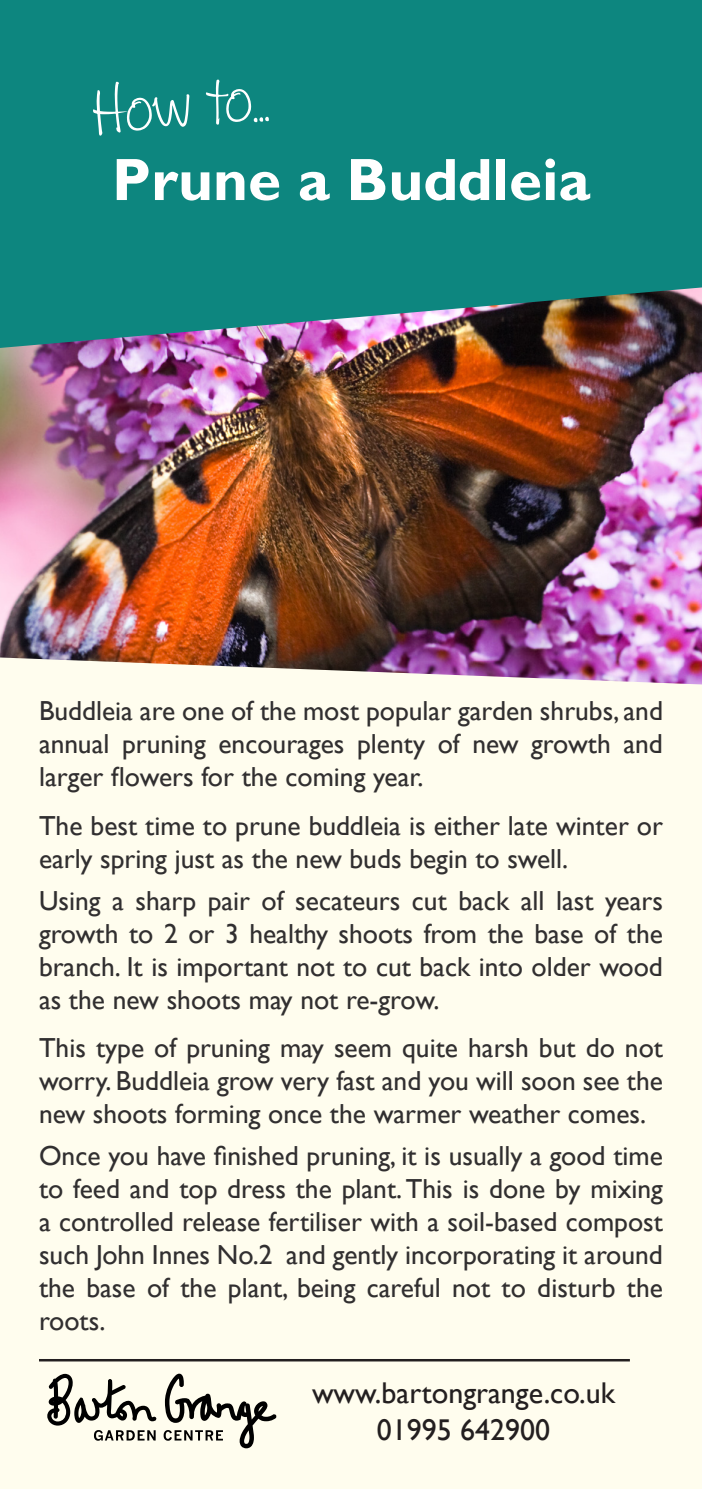
<style>
.page{position:relative;width:702px;height:1489px;background:#fff}
.page>*{position:absolute;margin:0;border:0;box-sizing:border-box;transform-origin:0 0}
.t1{font:60.25px "Drawing with markers";color:#fff}
.t2{font:700 60px "Gill Sans";color:#fff}
.t3{font:30px "Gill Sans";color:#231f20}
.t4{font:27.5px/33px "Gill Sans";color:#312f30;text-align:justify}
</style>
<div class="page">
<div style="left:0;top:0;width:702px;height:1488px;background:#fffdee"></div>
<svg style="left:47px;top:1373px;width:110px;height:67px"></svg>
<svg style="left:164px;top:1373px;width:113px;height:75px"></svg>
<hr style="left:39px;top:1358px;width:591px;height:3px;background:#231f20">
<img style="left:0;top:348px;width:702px;height:336px">
<svg style="left:0;top:0;width:702px;height:348px;fill:#0d867f"></svg>
<p class="t1" style="left:88px;top:74px;width:179px;rotate:-5deg">How to...</p>
<p class="t2" style="left:112px;top:144px;width:480px">Prune a Buddleia</p>
<p class="t2" style="left:205px;top:171px;width:294px">a Buddleia</p>
<p class="t4" style="left:39px;top:695px;width:625px">Buddleia are one of the most popular garden shrubs, and annual pruning encourages plenty of new growth and larger flowers for the coming year.</p>
<p class="t4" style="left:39px;top:809px;width:625px">The best time to prune buddleia is either late winter or early spring just as the new buds begin to swell.</p>
<p class="t4" style="left:39px;top:884px;width:625px">Using a sharp pair of secateurs cut back all last years growth to 2 or 3 healthy shoots from the base of the branch. It is important not to cut back into older wood as the new shoots may not re-grow.</p>
<p class="t4" style="left:39px;top:1031px;width:625px">This type of pruning may seem quite harsh but do not worry. Buddleia grow very fast and you will soon see the new shoots forming once the warmer weather comes.</p>
<p class="t4" style="left:39px;top:1139px;width:625px">Once you have finished pruning, it is usually a good time to feed and top dress the plant. This is done by mixing a controlled release fertiliser with a soil-based compost such John Innes No.2 and gently incorporating it around the base of the plant, being careful not to disturb the roots.</p>
<p class="t3" style="left:312px;top:1375px;width:304px">www.bartongrange.co.uk</p>
<p class="t3" style="left:377px;top:1411px;width:175px">01995 642900</p>
</div>
